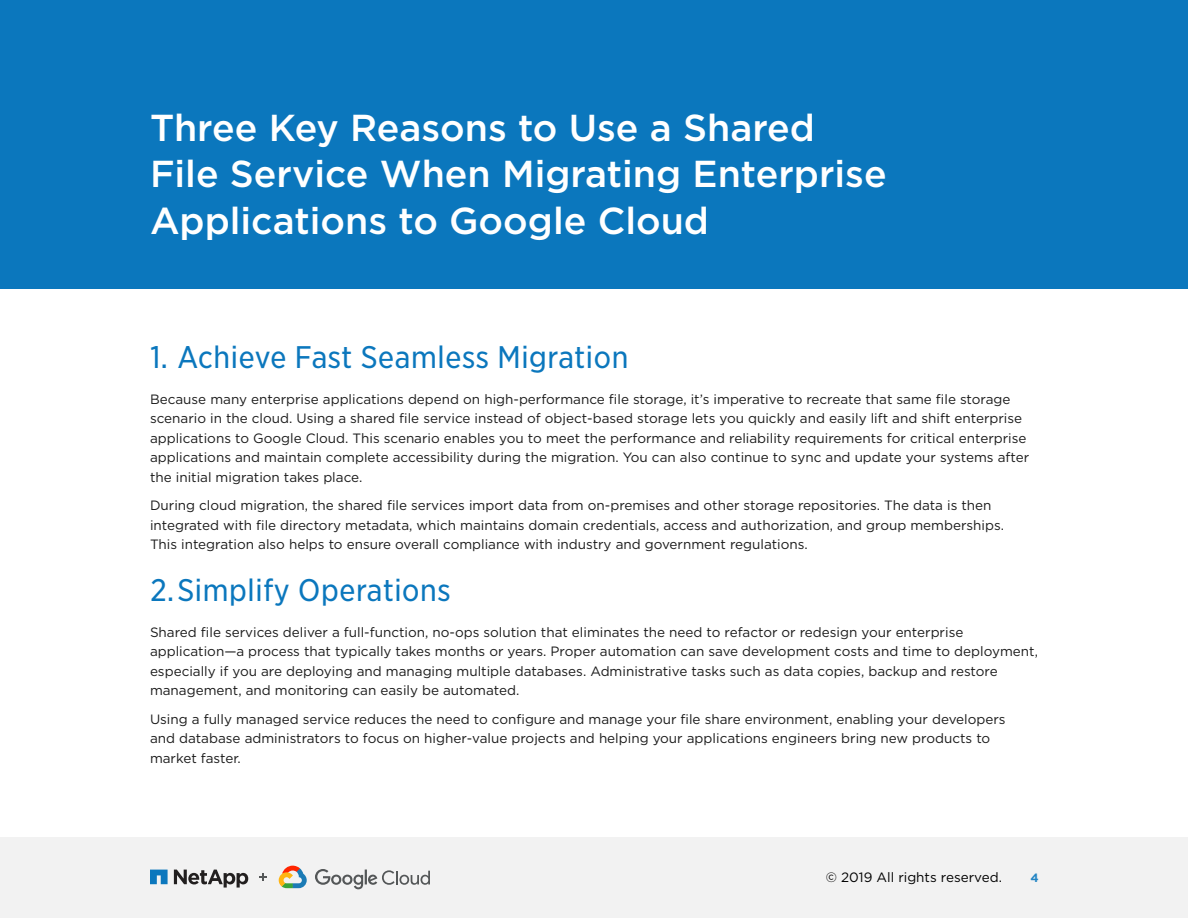
<style>
.page{position:relative;width:1188px;height:918px;background:#fff}
.page>*{position:absolute;margin:0;border:0;box-sizing:border-box;transform-origin:0 0}
.t1{font:500 37.5px/46.5px "Gotham";color:#fff}
.t2{font:30px "Gotham Narrow S Sm";color:#0b77bd}
.t3{font:13.5px/19.5px "Gotham";color:#1a1a1a}
.t4{font:13.5px "Gotham";color:#000}
.t5{font:700 12px "Gotham";color:#2385c4}
</style>
<div class="page">
<div style="left:0;top:837px;width:1188px;height:81px;background:#f2f2f2"></div>
<svg style="left:174px;top:870px;width:74px;height:18px"></svg>
<svg style="left:150px;top:870px;width:18px;height:14px"></svg>
<svg style="left:260px;top:874px;width:7px;height:7px"></svg>
<svg style="left:279px;top:866px;width:28px;height:22px"></svg>
<svg style="left:315px;top:869px;width:115px;height:20px"></svg>
<div style="left:0;top:0;width:1188px;height:289px;background:#0b77bd"></div>
<h1 class="t1" style="left:150px;top:103px;width:738px">Three Key Reasons to Use a Shared<br>File Service When Migrating Enterprise<br>Applications to Google Cloud</h1>
<h2 class="t2" style="left:150px;top:338px;width:480px">1. Achieve Fast Seamless Migration</h2>
<p class="t3" style="left:150px;top:389px;width:881px">Because many enterprise applications depend on high-performance file storage, it’s imperative to recreate that same file storage scenario in the cloud. Using a shared file service instead of object-based storage lets you quickly and easily lift and shift enterprise applications to Google Cloud. This scenario enables you to meet the performance and reliability requirements for critical enterprise applications and maintain complete accessibility during the migration. You can also continue to sync and update your systems after the initial migration takes place.</p>
<p class="t3" style="left:150px;top:496px;width:856px">During cloud migration, the shared file services import data from on-premises and other storage repositories. The data is then integrated with file directory metadata, which maintains domain credentials, access and authorization, and group memberships.<br>This integration also helps to ensure overall compliance with industry and government regulations.</p>
<h2 class="t2" style="left:150px;top:570px;width:303px">2.Simplify Operations</h2>
<p class="t3" style="left:150px;top:622px;width:890px">Shared file services deliver a full-function, no-ops solution that eliminates the need to refactor or redesign your enterprise application—a process that typically takes months or years. Proper automation can save development costs and time to deployment, especially if you are deploying and managing multiple databases. Administrative tasks such as data copies, backup and restore management, and monitoring can easily be automated.</p>
<p class="t3" style="left:150px;top:709px;width:857px">Using a fully managed service reduces the need to configure and manage your file share environment, enabling your developers and database administrators to focus on higher-value projects and helping your applications engineers bring new products to market faster.</p>
<p class="t4" style="left:826px;top:870px;width:178px">© 2019 All rights reserved.</p>
<p class="t5" style="left:1031px;top:871px;width:10px">4</p>
</div>
